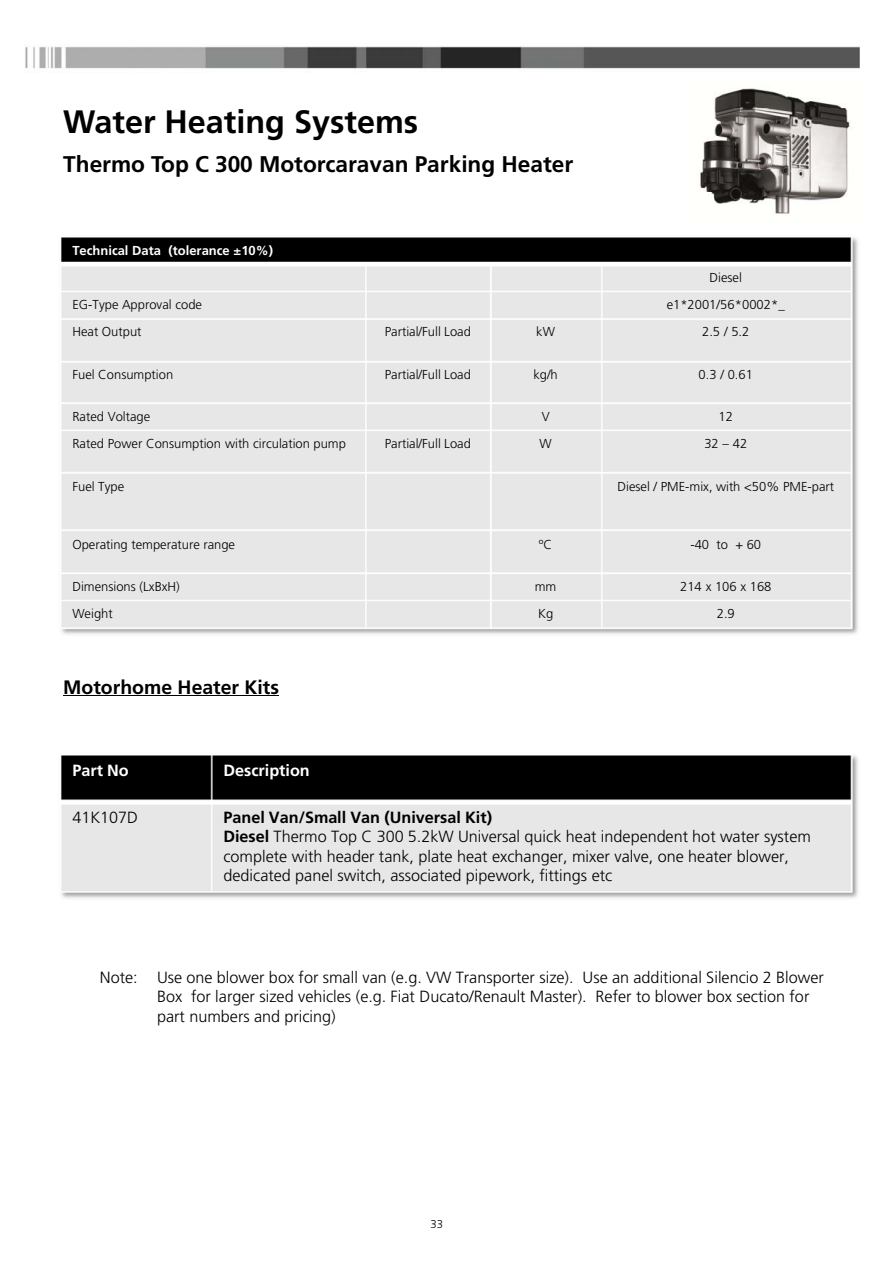
<style>
.page{position:relative;width:893px;height:1263px;background:#fff}
.page>*{position:absolute;margin:0;border:0;box-sizing:border-box;transform-origin:0 0}
.t1{font:700 32.4px "Frutiger";color:#000}
.t2{font:700 22.65px "Frutiger";color:#000}
.t3{font:700 19.5px "Frutiger";color:#000}
.t4{font:300 16.2px/19.4px "Frutiger";color:#000}
.t5{font:700 16.2px "Frutiger";color:#fff}
.t6{font:300 12.9px "Frutiger";color:#000}
.t7{font:700 12.9px "Frutiger";color:#fff}
.t8{font:300 11.4px "Frutiger";color:#000}
.s1{font-weight:700}
</style>
<div class="page">
<img style="left:25px;top:46px;width:834px;height:23px">
<img style="left:61px;top:237px;width:797px;height:398px">
<img style="left:61px;top:755px;width:797px;height:144px">
<hr style="left:63px;top:695px;width:216px;height:1px;background:#000">
<img style="left:698px;top:88px;width:155px;height:126px">
<h1 class="t1" style="left:63px;top:109px;width:356px">Water Heating Systems</h1>
<h2 class="t2" style="left:63px;top:155px;width:511px">Thermo Top C 300 Motorcaravan Parking Heater</h2>
<p class="t7" style="left:72px;top:245px;width:202px">Technical Data (tolerance ±10%)</p>
<p class="t6" style="left:709px;top:272px;width:34px">Diesel</p>
<p class="t6" style="left:72px;top:299px;width:131px">EG-Type Approval code</p>
<p class="t6" style="left:666px;top:299px;width:120px">e1*2001/56*0002*_</p>
<p class="t6" style="left:72px;top:327px;width:71px">Heat Output</p>
<p class="t6" style="left:385px;top:327px;width:88px">Partial/Full Load</p>
<p class="t6" style="left:536px;top:327px;width:20px">kW</p>
<p class="t6" style="left:702px;top:327px;width:49px">2.5 / 5.2</p>
<p class="t6" style="left:72px;top:369px;width:102px">Fuel Consumption</p>
<p class="t6" style="left:385px;top:369px;width:88px">Partial/Full Load</p>
<p class="t6" style="left:533px;top:369px;width:26px">kg/h</p>
<p class="t6" style="left:698px;top:369px;width:56px">0.3 / 0.61</p>
<p class="t6" style="left:72px;top:412px;width:79px">Rated Voltage</p>
<p class="t6" style="left:541px;top:412px;width:9px">V</p>
<p class="t6" style="left:718px;top:412px;width:16px">12</p>
<p class="t6" style="left:72px;top:439px;width:275px">Rated Power Consumption with circulation pump</p>
<p class="t6" style="left:385px;top:439px;width:88px">Partial/Full Load</p>
<p class="t6" style="left:539px;top:439px;width:14px">W</p>
<p class="t6" style="left:704px;top:439px;width:44px">32 – 42</p>
<p class="t6" style="left:72px;top:481px;width:53px">Fuel Type</p>
<p class="t6" style="left:617px;top:481px;width:218px">Diesel / PME-mix, with &lt;50% PME-part</p>
<p class="t6" style="left:72px;top:539px;width:164px">Operating temperature range</p>
<p class="t6" style="left:539px;top:539px;width:15px">ºC</p>
<p class="t6" style="left:690px;top:539px;width:72px">-40 to + 60</p>
<p class="t6" style="left:72px;top:581px;width:109px">Dimensions (LxBxH)</p>
<p class="t6" style="left:534px;top:581px;width:23px">mm</p>
<p class="t6" style="left:680px;top:581px;width:93px">214 x 106 x 168</p>
<p class="t6" style="left:72px;top:609px;width:42px">Weight</p>
<p class="t6" style="left:538px;top:609px;width:17px">Kg</p>
<p class="t6" style="left:716px;top:609px;width:20px">2.9</p>
<p class="t3" style="left:63px;top:679px;width:217px">Motorhome Heater Kits</p>
<p class="t5" style="left:72px;top:764px;width:58px">Part No</p>
<p class="t5" style="left:223px;top:764px;width:88px">Description</p>
<p class="t4" style="left:72px;top:809px;width:67px">41K107D</p>
<p class="t4" style="left:223px;top:809px;width:589px"><span class="s1">Panel Van/Small Van (Universal Kit)<br>Diesel</span> Thermo Top C 300 5.2kW Universal quick heat independent hot water system complete with header tank, plate heat exchanger, mixer valve, one heater blower, dedicated panel switch, associated pipework, fittings etc</p>
<p class="t4" style="left:157px;top:969px;width:668px;text-indent:-57px">Note: Use one blower box for small van (e.g. VW Transporter size). Use an additional Silencio 2 Blower<br>Box for larger sized vehicles (e.g. Fiat Ducato/Renault Master). Refer to blower box section for part numbers and pricing)</p>
<p class="t8" style="left:430px;top:1220px;width:14px">33</p>
</div>
